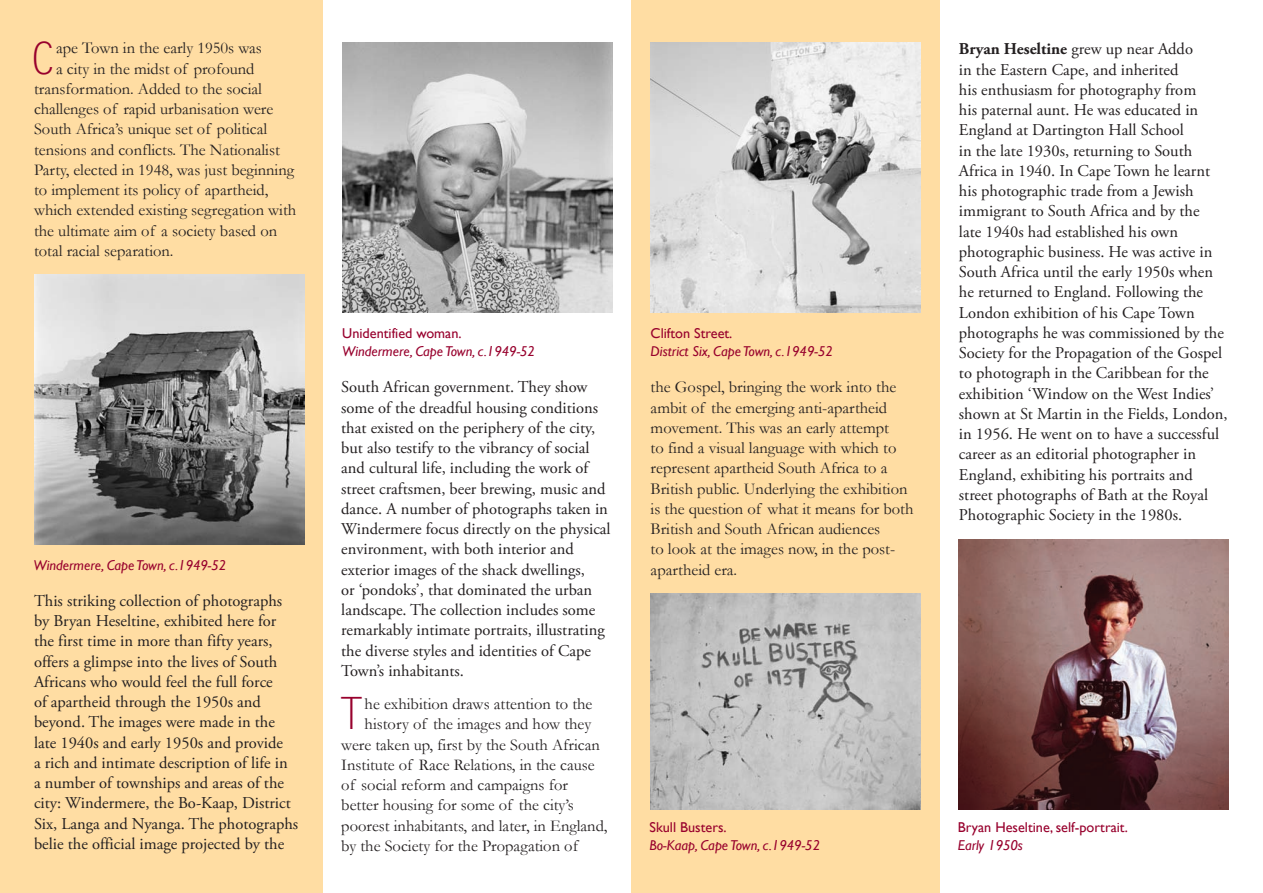
<style>
.page{position:relative;width:1263px;height:893px;background:#fff}
.page>*{position:absolute;margin:0;border:0;box-sizing:border-box;transform-origin:0 0}
.t1{font:44.7px "Letter Gothic Std";color:#98012d}
.t2{font:16.5px/20.2px "Adobe Garamond Pro";color:#231f20}
.t3{font:16.5px/20.2px "Garamond";color:#231f20}
.t4{font:italic 14.25px "Gill Sans";color:#98012d}
.t5{font:14.25px "Gill Sans";color:#98012d}
.s1{font-weight:700}
</style>
<div class="page">
<div style="left:0;top:0;width:324px;height:893px;background:#ffdda3"></div>
<div style="left:323px;top:0;width:308px;height:893px;background:#fff"></div>
<div style="left:631px;top:0;width:309px;height:893px;background:#ffdda3"></div>
<img style="left:959px;top:539px;width:269px;height:270px">
<img style="left:342px;top:43px;width:270px;height:270px">
<img style="left:651px;top:43px;width:270px;height:270px">
<img style="left:34px;top:275px;width:270px;height:270px">
<img style="left:651px;top:593px;width:270px;height:216px">
<h1 class="t1" style="left:30px;top:32px;width:28px">C</h1>
<p class="t3" style="left:56px;top:38px;width:207px">ape Town in the early 1950s was</p>
<p class="t3" style="left:56px;top:58px;width:200px">a city in the midst of profound</p>
<p class="t3" style="left:34px;top:78px;width:229px">transformation. Added to the social</p>
<p class="t3" style="left:34px;top:99px;width:241px">challenges of rapid urbanisation were</p>
<p class="t3" style="left:34px;top:119px;width:235px">South Africa’s unique set of political</p>
<p class="t3" style="left:34px;top:139px;width:247px">tensions and conflicts. The Nationalist</p>
<p class="t3" style="left:34px;top:159px;width:262px">Party, elected in 1948, was just beginning</p>
<p class="t3" style="left:34px;top:180px;width:236px">to implement its policy of apartheid,</p>
<p class="t3" style="left:34px;top:200px;width:264px">which extended existing segregation with</p>
<p class="t3" style="left:34px;top:220px;width:245px">the ultimate aim of a society based on</p>
<p class="t3" style="left:34px;top:240px;width:141px">total racial separation.</p>
<p class="t4" style="left:34px;top:557px;width:194px">Windermere, Cape Town, c.1949-52</p>
<p class="t2" style="left:34px;top:591px;width:266px">This striking collection of photographs by Bryan Heseltine, exhibited here for the first time in more than fifty years, offers a glimpse into the lives of South Africans who would feel the full force<br>of apartheid through the 1950s and beyond. The images were made in the late 1940s and early 1950s and provide<br>a rich and intimate description of life in a number of townships and areas of the city: Windermere, the Bo-Kaap, District Six, Langa and Nyanga. The photographs belie the official image projected by the</p>
<p class="t5" style="left:342px;top:325px;width:121px">Unidentified woman.</p>
<p class="t4" style="left:342px;top:343px;width:194px">Windermere, Cape Town, c.1949-52</p>
<p class="t2" style="left:341px;top:378px;width:271px">South African government. They show some of the dreadful housing conditions that existed on the periphery of the city, but also testify to the vibrancy of social and cultural life, including the work of street craftsmen, beer brewing, music and dance. A number of photographs taken in Windermere focus directly on the physical environment, with both interior and exterior images of the shack dwellings,<br>or ‘pondoks’, that dominated the urban landscape. The collection includes some remarkably intimate portraits, illustrating the diverse styles and identities of Cape Town’s inhabitants.</p>
<h1 class="t1" style="left:338px;top:688px;width:22px">T</h1>
<p class="t3" style="left:365px;top:693px;width:229px">he exhibition draws attention to the</p>
<p class="t3" style="left:365px;top:714px;width:228px">history of the images and how they</p>
<p class="t3" style="left:341px;top:734px;width:260px">were taken up, first by the South African</p>
<p class="t3" style="left:341px;top:754px;width:255px">Institute of Race Relations, in the cause</p>
<p class="t3" style="left:341px;top:774px;width:228px">of social reform and campaigns for</p>
<p class="t3" style="left:341px;top:795px;width:234px">better housing for some of the city’s</p>
<p class="t3" style="left:341px;top:815px;width:268px">poorest inhabitants, and later, in England,</p>
<p class="t3" style="left:341px;top:835px;width:238px">by the Society for the Propagation of</p>
<p class="t5" style="left:651px;top:325px;width:83px">Clifton Street.</p>
<p class="t4" style="left:651px;top:343px;width:184px">District Six, Cape Town, c.1949-52</p>
<p class="t3" style="left:651px;top:377px;width:264px">the Gospel, bringing the work into the ambit of the emerging anti-apartheid movement. This was an early attempt<br>to find a visual language with which to represent apartheid South Africa to a British public. Underlying the exhibition is the question of what it means for both British and South African audiences<br>to look at the images now, in the post&shy;apartheid era.</p>
<p class="t5" style="left:649px;top:819px;width:79px">Skull Busters.</p>
<p class="t4" style="left:649px;top:837px;width:172px">Bo-Kaap, Cape Town, c.1949-52</p>
<p class="t2" style="left:959px;top:40px;width:270px"><span class="s1">Bryan Heseltine</span> grew up near Addo<br>in the Eastern Cape, and inherited<br>his enthusiasm for photography from<br>his paternal aunt. He was educated in England at Dartington Hall School<br>in the late 1930s, returning to South Africa in 1940. In Cape Town he learnt his photographic trade from a Jewish immigrant to South Africa and by the<br>late 1940s had established his own photographic business. He was active in South Africa until the early 1950s when he returned to England. Following the London exhibition of his Cape Town photographs he was commissioned by the Society for the Propagation of the Gospel to photograph in the Caribbean for the exhibition ‘Window on the West Indies’ shown at St Martin in the Fields, London, in 1956. He went on to have a successful career as an editorial photographer in England, exhibiting his portraits and street photographs of Bath at the Royal Photographic Society in the 1980s.</p>
<p class="t5" style="left:958px;top:819px;width:171px">Bryan Heseltine, self-portrait.</p>
<p class="t4" style="left:958px;top:837px;width:67px">Early 1950s</p>
</div>
